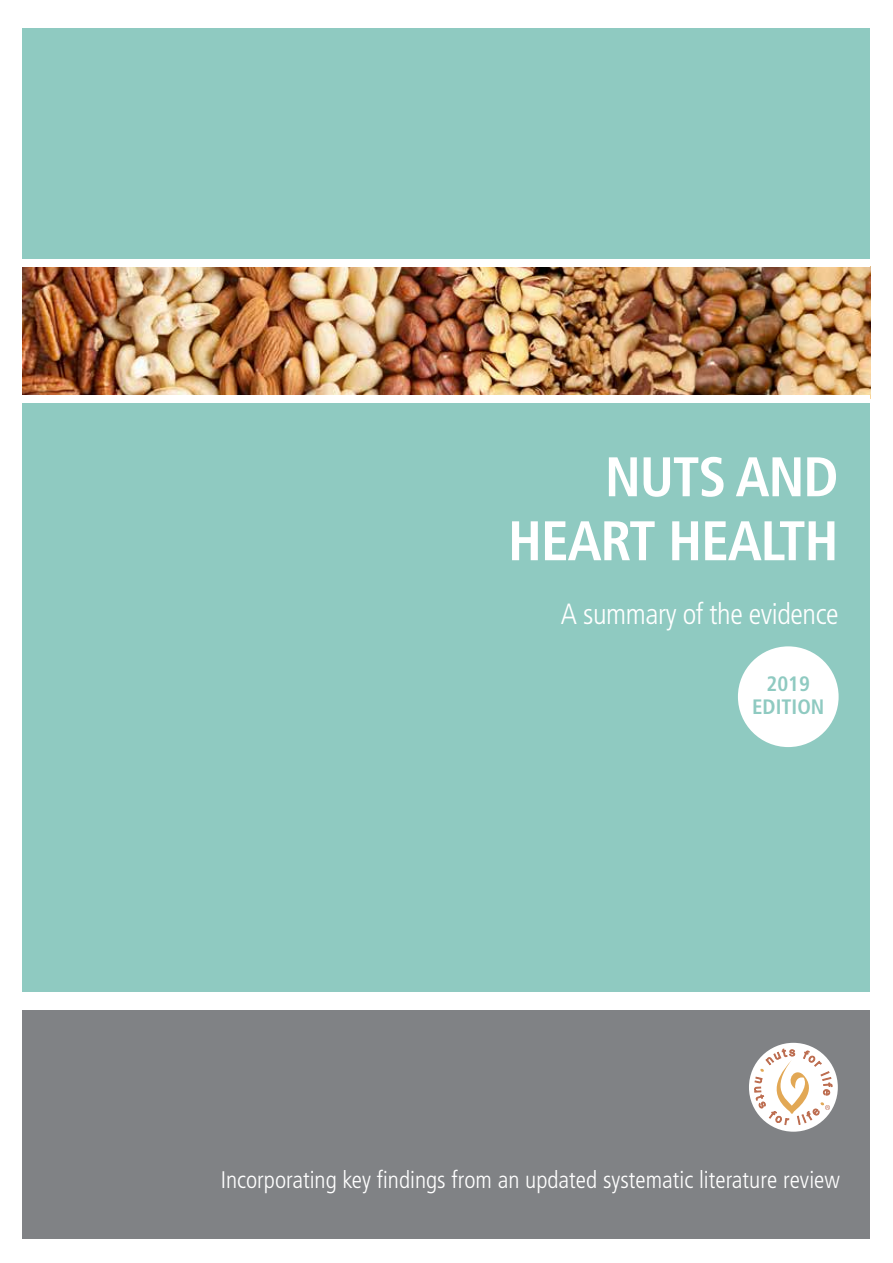
<style>
.page{position:relative;width:893px;height:1263px;background:#fff}
.page>*{position:absolute;margin:0;border:0;box-sizing:border-box;transform-origin:0 0}
.t1{font:700 condensed 55.8px/63.9px "Frutiger";letter-spacing:-.02em;color:#fff;text-align:right}
.t2{font:300 condensed 29.25px "Frutiger";letter-spacing:-.015em;color:#fff}
.t3{font:300 condensed 24px "Frutiger";color:#fff}
.t4{font:700 condensed 20.85px/23.4px "Frutiger";color:#8fcac1;text-align:center}
</style>
<div class="page">
<div style="left:23px;top:1010px;width:847px;height:229px;background:#808285"></div>
<div style="left:23px;top:28px;width:847px;height:963px;background:#8fcac1"></div>
<img style="left:23px;top:267px;width:847px;height:128px">
<div style="left:15px;top:259px;width:855px;height:8px;background:#fff"></div>
<div style="left:15px;top:395px;width:855px;height:8px;background:#fff"></div>
<div style="left:749px;top:1043px;width:89px;height:89px;background:#fff;border-radius:50%"></div>
<svg style="left:754px;top:1049px;width:78px;height:76px"></svg>
<div style="left:738px;top:646px;width:101px;height:101px;background:#fff;border-radius:50%"></div>
<h1 class="t1" style="left:508px;top:445px;width:332px">NUTS AND<br>HEART HEALTH</h1>
<p class="t2" style="left:561px;top:597px;width:279px">A summary of the evidence</p>
<p class="t4" style="left:752px;top:672px;width:74px">2019<br>EDITION</p>
<p class="t3" style="left:221px;top:1166px;width:621px">Incorporating key findings from an updated systematic literature review</p>
</div>
